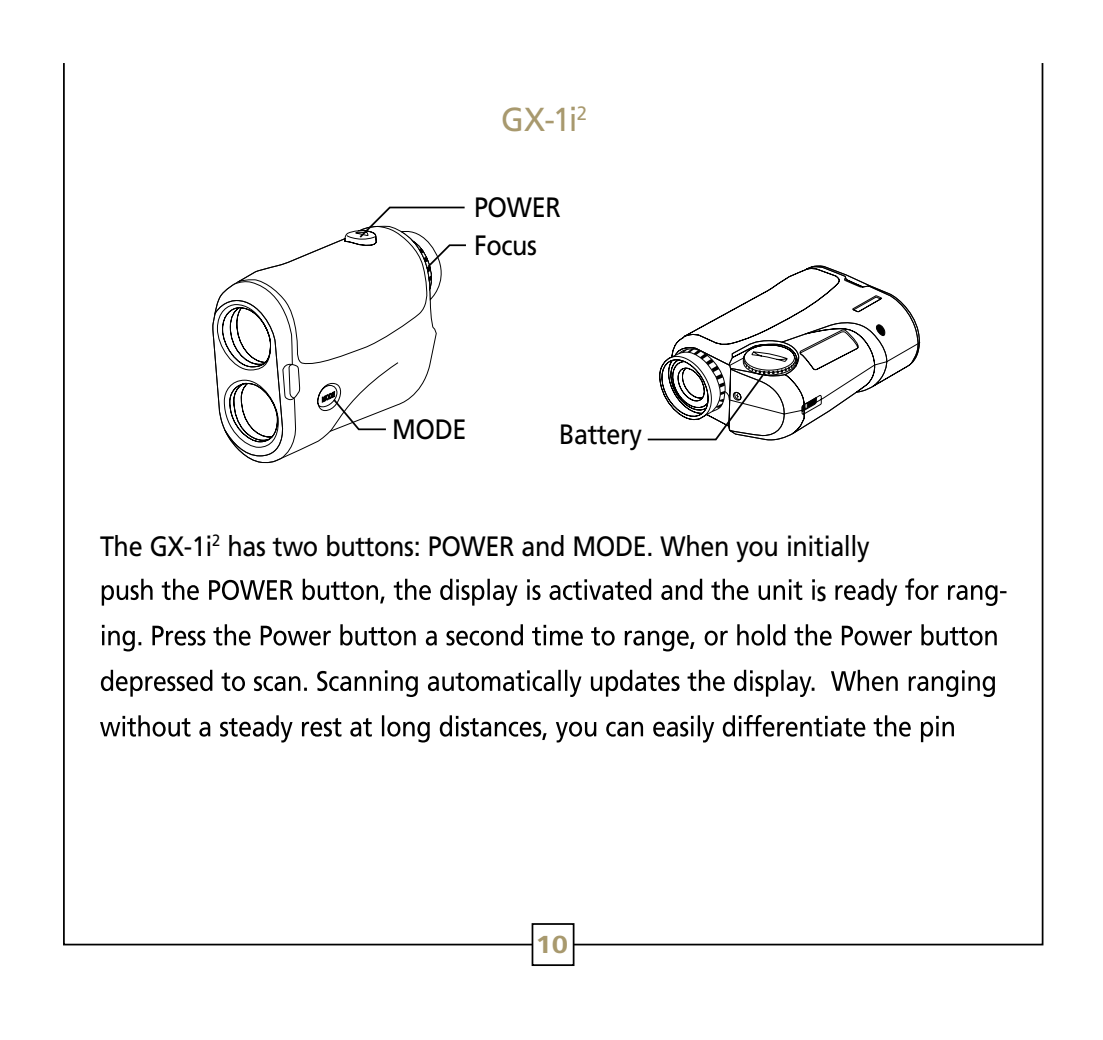
<style>
.page{position:relative;width:1103px;height:1040px;background:#fff}
.page>*{position:absolute;margin:0;border:0;box-sizing:border-box;transform-origin:0 0}
.t1{font:33.25px "Frutiger";color:#a8996e;scale:.95 1}
.t2{font:28px/45.1px "Frutiger";letter-spacing:-.015em;color:#000;scale:.9 1}
.t3{font:28px "Frutiger LT Std";letter-spacing:-.015em;color:#000;scale:.9 1}
.t4{font:700 24.5px "Frutiger";color:#a8996e;scale:1.2 1}
</style>
<div class="page">
<div style="left:531px;top:923px;width:43px;height:43px;border:2px solid #000"></div>
<svg style="left:647px;top:265px;width:273px;height:176px"></svg>
<svg style="left:212px;top:206px;width:254px;height:251px"></svg>
<svg style="left:100px;top:715px;width:854px;height:27px"></svg>
<svg style="left:101px;top:669px;width:893px;height:28px"></svg>
<svg style="left:102px;top:624px;width:894px;height:27px"></svg>
<svg style="left:102px;top:578px;width:904px;height:28px"></svg>
<p class="t1" style="left:501px;top:100px;width:92px">GX-1i<sup>2</sup></p>
<p class="t3" style="left:474px;top:191px;width:98px">POWER</p>
<p class="t3" style="left:474px;top:229px;width:71px">Focus</p>
<p class="t3" style="left:392px;top:412px;width:84px">MODE</p>
<p class="t3" style="left:559px;top:417px;width:94px">Battery</p>
<p class="t2" style="left:816px;top:523px;width:60px;text-indent:-716px">The GX-1i<sup>2</sup> has two buttons: POWER and MODE. When you initially s</p>
<p class="t4" style="left:535px;top:930px;width:29px">10</p>
</div>
